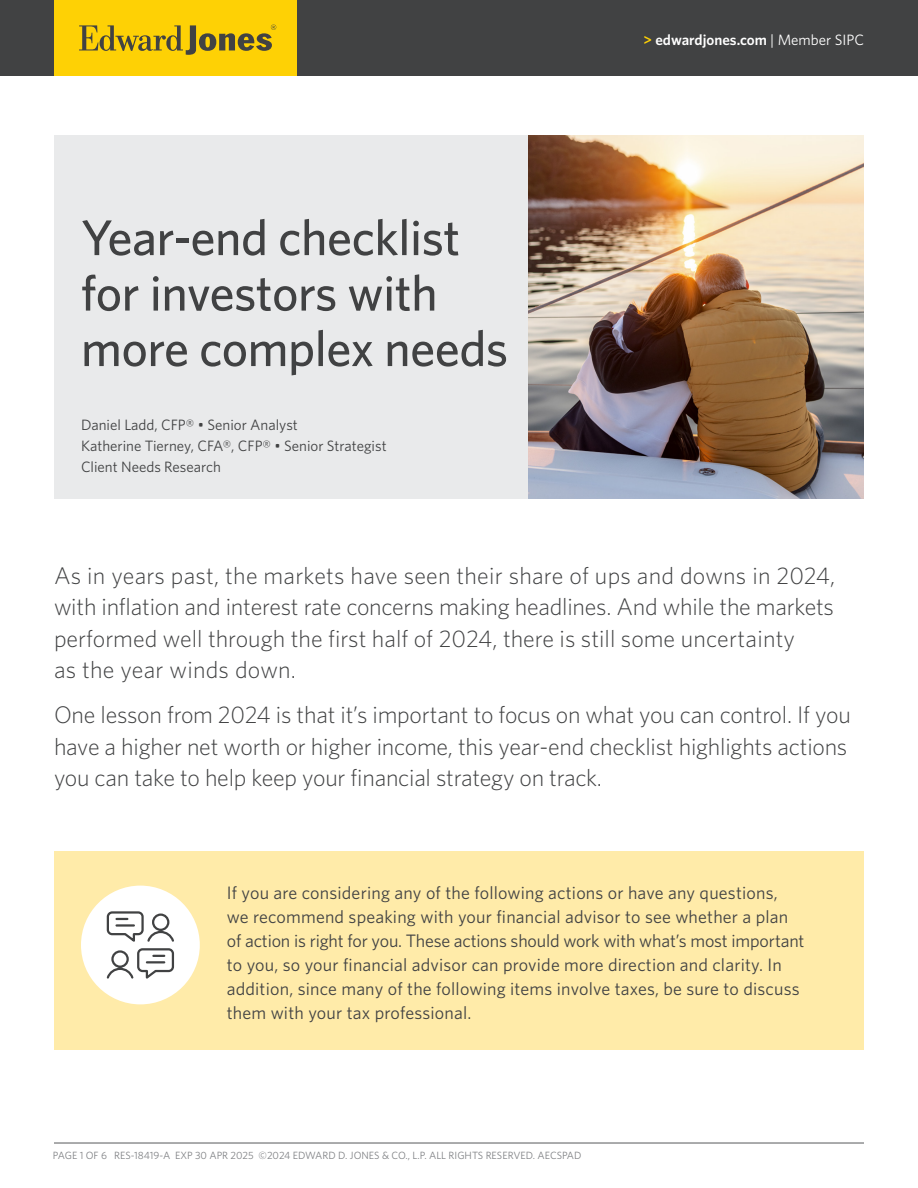
<style>
.page{position:relative;width:918px;height:1188px;background:#fff}
.page>*{position:absolute;margin:0;border:0;box-sizing:border-box;transform-origin:0 0}
.Headline{font:500 50.25px/55.5px "Whitney";letter-spacing:-.01em;color:#414243}
.Body_-_Lead-in{font:300 24px/31.5px "Whitney";letter-spacing:-.01em;color:#414243}
.Body{font:18px/24px "Whitney";letter-spacing:.01em;color:#414243}
.Byline_Author{font:15px/21px "Whitney";color:#414243}
.t1{font:600 15px "Whitney";color:#fff}
.t2{font:10.5px "Whitney";color:#808285}
.s1{color:#fed105}
.s2{font-weight:400}
</style>
<div class="page">
<div style="left:0;top:0;width:918px;height:76px;background:#414243"></div>
<div style="left:54px;top:0;width:243px;height:76px;background:#fed105"></div>
<svg style="left:79px;top:25px;width:197px;height:30px"></svg>
<hr style="left:54px;top:1143px;width:810px;height:1px;background:#57585a">
<div style="left:54px;top:135px;width:474px;height:364px;background:#e9eaeb"></div>
<img style="left:528px;top:135px;width:336px;height:364px">
<div style="left:54px;top:851px;width:810px;height:199px;background:#ffeba9"></div>
<div style="left:81px;top:886px;width:119px;height:118px;background:#fff;border-radius:50%"></div>
<svg style="left:106px;top:911px;width:69px;height:68px"></svg>
<p class="Headline" style="left:81px;top:209px;width:429px">Year-end checklist for investors with more complex needs</p>
<p class="Byline_Author" style="left:81px;top:414px;width:307px">Daniel Ladd, CFP® • Senior Analyst<br>Katherine Tierney, CFA®, CFP® • Senior Strategist<br>Client Needs Research</p>
<p class="t1" style="left:644px;top:30px;width:222px"><span class="s1">&gt;</span> edwardjones.com <span class="s2">| Member SIPC</span></p>
<p class="Body_-_Lead-in" style="left:54px;top:559px;width:783px">As in years past, the markets have seen their share of ups and downs in 2024, with inflation and interest rate concerns making headlines. And while the markets performed well through the first half of 2024, there is still some uncertainty<br>as the year winds down.</p>
<p class="Body_-_Lead-in" style="left:54px;top:698px;width:798px">One lesson from 2024 is that it’s important to focus on what you can control. If you have a higher net worth or higher income, this year-end checklist highlights actions you can take to help keep your financial strategy on track.</p>
<p class="Body" style="left:227px;top:880px;width:579px">If you are considering any of the following actions or have any questions,<br>we recommend speaking with your financial advisor to see whether a plan of action is right for you. These actions should work with what’s most important to you, so your financial advisor can provide more direction and clarity. In addition, since many of the following items involve taxes, be sure to discuss them with your tax professional.</p>
<p class="t2" style="left:53px;top:1148px;width:530px">PAGE 1 OF 6 RES-18419-A EXP 30 APR 2025 ©2024 EDWARD D. JONES &amp; CO., L.P. ALL RIGHTS RESERVED. AECSPAD</p>
</div>
